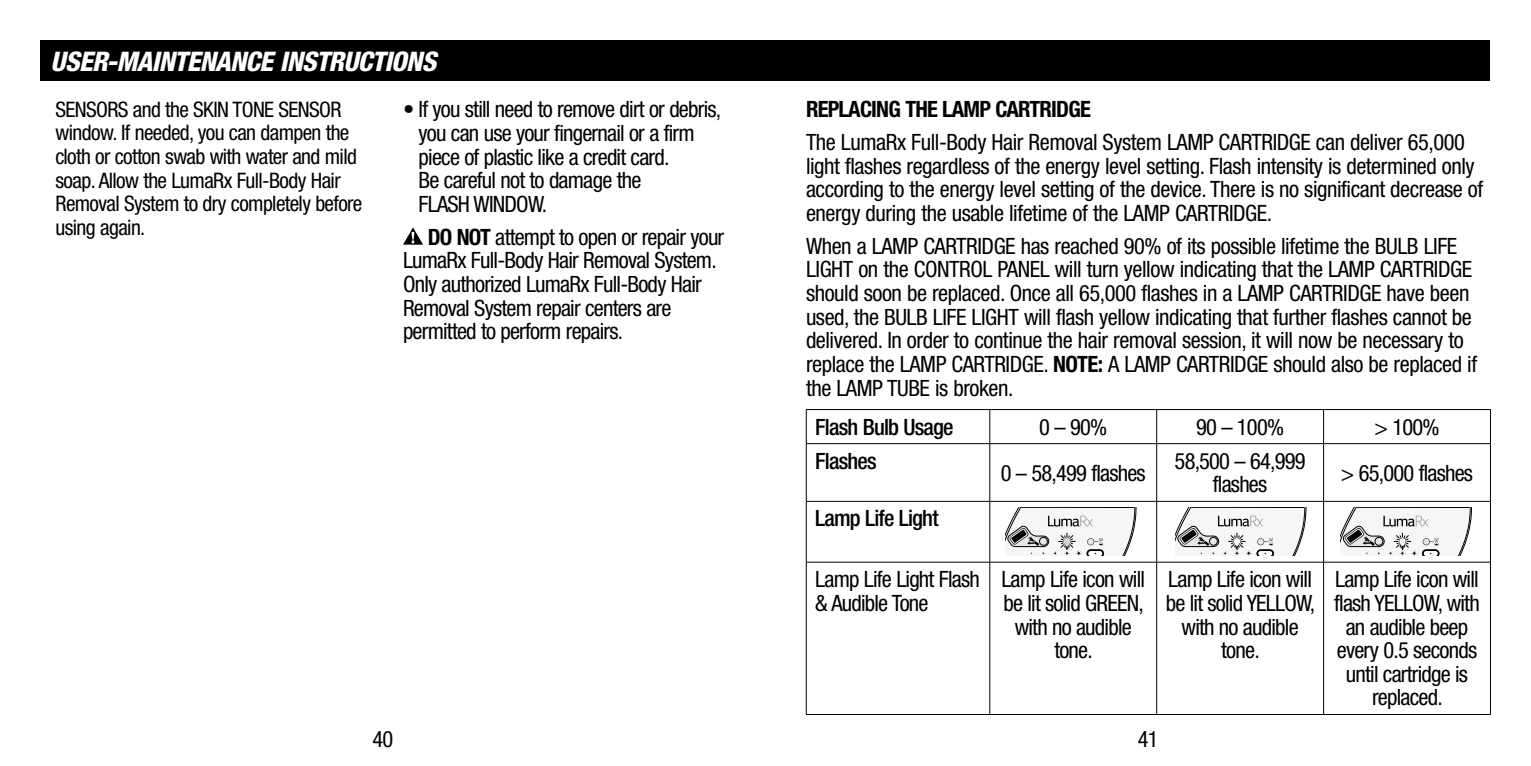
<style>
.page{position:relative;width:1531px;height:766px;background:#fff}
.page>*{position:absolute;margin:0;border:0;box-sizing:border-box;transform-origin:0 0}
.t1{font:italic 800 condensed 27px "Helvetica Neue LT Std";letter-spacing:-.02em;color:#fff}
.t2{font:condensed 22.5px/23.6px "Helvetica Neue LT Std";letter-spacing:-.02em;color:#000}
.t3{font:500 condensed 22.5px "Helvetica Neue LT Std";letter-spacing:-.035em;color:#000}
.t4{font:700 condensed 22.5px "Helvetica Neue LT Std";letter-spacing:-.035em;color:#000}
.t5{font:condensed 21.38px/23.6px "Helvetica Neue LT Std";letter-spacing:-.03em;color:#000}
.s1{font-weight:700}
</style>
<div class="page">
<div style="left:40px;top:40px;width:1450px;height:41px;background:#000"></div>
<svg style="left:403px;top:227px;width:20px;height:17px"></svg>
<hr style="left:806px;top:409px;width:184px;height:1px;background:#000">
<hr style="left:806px;top:409px;width:1px;height:34px;background:#000">
<hr style="left:990px;top:409px;width:166px;height:1px;background:#000">
<hr style="left:989px;top:409px;width:1px;height:34px;background:#000">
<hr style="left:1156px;top:409px;width:167px;height:1px;background:#000">
<hr style="left:1156px;top:409px;width:1px;height:34px;background:#000">
<hr style="left:1323px;top:409px;width:167px;height:1px;background:#000">
<hr style="left:1323px;top:409px;width:1px;height:34px;background:#000">
<hr style="left:1490px;top:409px;width:1px;height:34px;background:#000">
<hr style="left:806px;top:443px;width:184px;height:1px;background:#000">
<hr style="left:806px;top:444px;width:1px;height:57px;background:#000">
<hr style="left:990px;top:443px;width:166px;height:1px;background:#000">
<hr style="left:989px;top:444px;width:1px;height:57px;background:#000">
<hr style="left:1156px;top:443px;width:167px;height:1px;background:#000">
<hr style="left:1156px;top:444px;width:1px;height:57px;background:#000">
<hr style="left:1323px;top:443px;width:167px;height:1px;background:#000">
<hr style="left:1323px;top:444px;width:1px;height:57px;background:#000">
<hr style="left:1490px;top:444px;width:1px;height:57px;background:#000">
<hr style="left:806px;top:501px;width:184px;height:1px;background:#000">
<hr style="left:806px;top:501px;width:1px;height:60px;background:#000">
<hr style="left:990px;top:501px;width:166px;height:1px;background:#000">
<hr style="left:989px;top:501px;width:1px;height:60px;background:#000">
<hr style="left:1156px;top:501px;width:167px;height:1px;background:#000">
<hr style="left:1156px;top:501px;width:1px;height:60px;background:#000">
<hr style="left:1323px;top:501px;width:167px;height:1px;background:#000">
<hr style="left:1323px;top:501px;width:1px;height:60px;background:#000">
<hr style="left:1490px;top:501px;width:1px;height:60px;background:#000">
<hr style="left:806px;top:561px;width:184px;height:1px;background:#000">
<hr style="left:806px;top:562px;width:1px;height:152px;background:#000">
<hr style="left:990px;top:561px;width:166px;height:1px;background:#000">
<hr style="left:989px;top:562px;width:1px;height:152px;background:#000">
<hr style="left:1156px;top:561px;width:167px;height:1px;background:#000">
<hr style="left:1156px;top:562px;width:1px;height:152px;background:#000">
<hr style="left:1323px;top:561px;width:167px;height:1px;background:#000">
<hr style="left:1323px;top:562px;width:1px;height:152px;background:#000">
<hr style="left:1490px;top:562px;width:1px;height:152px;background:#000">
<hr style="left:806px;top:714px;width:184px;height:1px;background:#000">
<hr style="left:990px;top:714px;width:166px;height:1px;background:#000">
<hr style="left:1156px;top:714px;width:167px;height:1px;background:#000">
<hr style="left:1323px;top:714px;width:167px;height:1px;background:#000">
<svg style="left:1005px;top:507px;width:131px;height:48px"></svg>
<svg style="left:1175px;top:507px;width:131px;height:48px"></svg>
<svg style="left:1340px;top:507px;width:132px;height:48px"></svg>
<p class="t1" style="left:51px;top:44px;width:387px">USER-MAINTENANCE INSTRUCTIONS</p>
<p class="t2" style="left:419px;top:97px;width:304px;text-indent:-16px">• If you still need to remove dirt or debris, you can use your fingernail or a firm piece of plastic like a credit card.<br>Be careful not to damage the<br>FLASH WINDOW.</p>
<p class="t2" style="left:403px;top:225px;width:323px;text-indent:25px"><span class="s1">DO NOT</span> attempt to open or repair your LumaRx Full-Body Hair Removal System.<br>Only authorized LumaRx Full-Body Hair Removal System repair centers are permitted to perform repairs.</p>
<p class="t5" style="left:56px;top:97px;width:308px">SENSORS and the SKIN TONE SENSOR window. If needed, you can dampen the cloth or cotton swab with water and mild soap. Allow the LumaRx Full-Body Hair Removal System to dry completely before using again.</p>
<p class="t4" style="left:806px;top:96px;width:286px">REPLACING THE LAMP CARTRIDGE</p>
<p class="t2" style="left:806px;top:130px;width:679px">The LumaRx Full-Body Hair Removal System LAMP CARTRIDGE can deliver 65,000 light flashes regardless of the energy level setting. Flash intensity is determined only according to the energy level setting of the device. There is no significant decrease of energy during the usable lifetime of the LAMP CARTRIDGE.</p>
<p class="t2" style="left:806px;top:234px;width:673px">When a LAMP CARTRIDGE has reached 90% of its possible lifetime the BULB LIFE LIGHT on the CONTROL PANEL will turn yellow indicating that the LAMP CARTRIDGE should soon be replaced. Once all 65,000 flashes in a LAMP CARTRIDGE have been used, the BULB LIFE LIGHT will flash yellow indicating that further flashes cannot be delivered. In order to continue the hair removal session, it will now be necessary to replace the LAMP CARTRIDGE. <span class="s1">NOTE:</span> A LAMP CARTRIDGE should also be replaced if the LAMP TUBE is broken.</p>
<p class="t3" style="left:815px;top:413px;width:140px">Flash Bulb Usage</p>
<p class="t2" style="left:1039px;top:414px;width:69px">0 – 90%</p>
<p class="t2" style="left:1196px;top:414px;width:89px">90 – 100%</p>
<p class="t2" style="left:1374px;top:414px;width:66px">&gt; 100%</p>
<p class="t3" style="left:815px;top:447px;width:63px">Flashes</p>
<p class="t2" style="left:1001px;top:460px;width:147px">0 – 58,499 flashes</p>
<p class="t2" style="left:1174px;top:448px;width:132px;text-align:center">58,500 – 64,999 flashes</p>
<p class="t2" style="left:1341px;top:460px;width:134px">&gt; 65,000 flashes</p>
<p class="t3" style="left:815px;top:505px;width:125px">Lamp Life Light</p>
<p class="t2" style="left:815px;top:567px;width:166px">Lamp Life Light Flash &amp; Audible Tone</p>
<p class="t2" style="left:1001px;top:567px;width:145px;text-align:center">Lamp Life icon will be lit solid GREEN, with no audible tone.</p>
<p class="t2" style="left:1166px;top:567px;width:151px;text-align:center">Lamp Life icon will be lit solid YELLOW, with no audible tone.</p>
<p class="t2" style="left:1334px;top:567px;width:147px;text-align:center">Lamp Life icon will flash YELLOW, with an audible beep every 0.5 seconds until cartridge is replaced.</p>
<p class="t2" style="left:372px;top:726px;width:22px">40</p>
<p class="t2" style="left:1138px;top:726px;width:22px">41</p>
</div>
